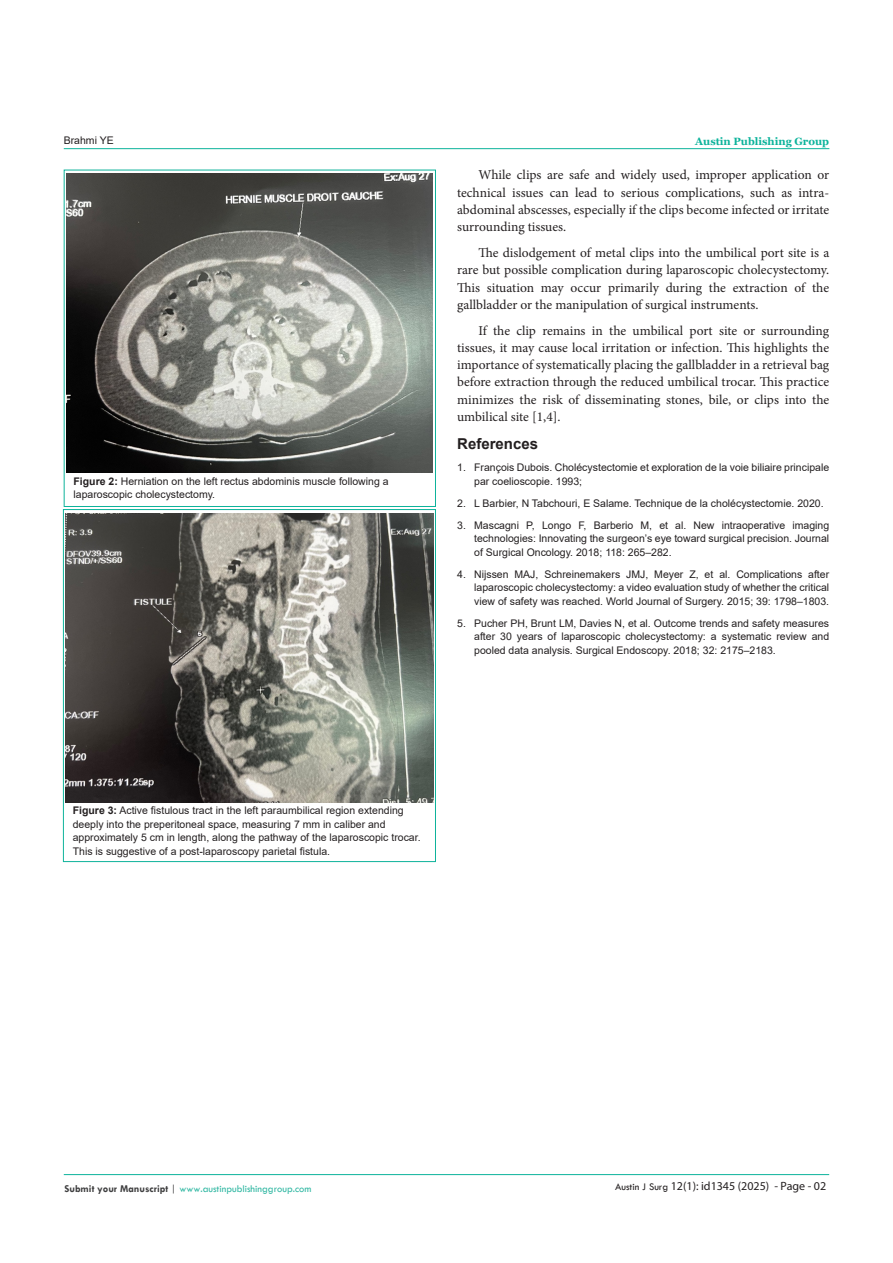
<style>
.page{position:relative;width:893px;height:1263px;background:#fff}
.page>*{position:absolute;margin:0;border:0;box-sizing:border-box;transform-origin:0 0}
.t1{font:700 15px "Arial";color:#231f20}
.t2{font:13.5px/17.2px "Minion Pro";color:#231f20;text-align:justify}
.t3{font:12px "Myriad Pro";color:#231f20}
.List_Paragraph{font:10.5px/13.5px "Arial";color:#231f20}
.t4{font:10.5px "Tw Cen";color:#32b8a3}
.t5{font:700 10.5px "Georgia";color:#0cb39b}
.s1{font-weight:700}
.s2{font-weight:700;color:#3e3e3f}
.s3{color:#3e3e3f}
.s4{font-family:"Tw Cen";font-size:10.5px}
</style>
<div class="page">
<hr style="left:64px;top:1174px;width:765px;height:1px;background:#0cb39b">
<hr style="left:64px;top:148px;width:765px;height:1px;background:#0cb39b">
<div style="left:64px;top:170px;width:372px;height:337px;border:1px solid #0eb39b"></div>
<img style="left:67px;top:173px;width:366px;height:299px">
<div style="left:63px;top:509px;width:373px;height:353px;border:1px solid #0eb39b"></div>
<img style="left:66px;top:513px;width:368px;height:290px">
<p class="List_Paragraph" style="left:64px;top:134px;width:51px">Brahmi YE</p>
<p class="t5" style="left:695px;top:135px;width:135px">Austin Publishing Group</p>
<p class="List_Paragraph" style="left:74px;top:474px;width:317px"><span class="s1">Figure 2:</span> Herniation on the left rectus abdominis muscle following a laparoscopic cholecystectomy.</p>
<p class="t2" style="left:457px;top:167px;width:374px;text-indent:21px">While clips are safe and widely used, improper application or technical issues can lead to serious complications, such as intra&shy;abdominal abscesses, especially if the clips become infected or irritate surrounding tissues.</p>
<p class="t2" style="left:457px;top:244px;width:374px;text-indent:21px">The dislodgement of metal clips into the umbilical port site is a rare but possible complication during laparoscopic cholecystectomy.<br>This situation may occur primarily during the extraction of the gallbladder or the manipulation of surgical instruments.</p>
<p class="t2" style="left:457px;top:322px;width:374px;text-indent:21px">If the clip remains in the umbilical port site or surrounding tissues, it may cause local irritation or infection. This highlights the importance of systematically placing the gallbladder in a retrieval bag before extraction through the reduced umbilical trocar. This practice minimizes the risk of disseminating stones, bile, or clips into the umbilical site [1,4].</p>
<p class="t1" style="left:457px;top:433px;width:82px">References</p>
<p class="List_Paragraph" style="left:474px;top:461px;width:357px;text-indent:-17px">1. François Dubois. Cholécystectomie et exploration de la voie biliaire principale par coelioscopie. 1993;</p>
<p class="List_Paragraph" style="left:457px;top:496px;width:368px">2. L Barbier, N Tabchouri, E Salame. Technique de la cholécystectomie. 2020.</p>
<p class="List_Paragraph" style="left:474px;top:518px;width:357px;text-align:justify;text-indent:-17px">3. Mascagni P, Longo F, Barberio M, et al. New intraoperative imaging technologies: Innovating the surgeon’s eye toward surgical precision. Journal of Surgical Oncology. 2018; 118: 265–282.</p>
<p class="List_Paragraph" style="left:474px;top:567px;width:357px;text-align:justify;text-indent:-17px">4. Nijssen MAJ, Schreinemakers JMJ, Meyer Z, et al. Complications after laparoscopic cholecystectomy: a video evaluation study of whether the critical view of safety was reached. World Journal of Surgery. 2015; 39: 1798–1803.</p>
<p class="List_Paragraph" style="left:474px;top:616px;width:357px;text-align:justify;text-indent:-17px">5. Pucher PH, Brunt LM, Davies N, et al. Outcome trends and safety measures after 30 years of laparoscopic cholecystectomy: a systematic review and pooled data analysis. Surgical Endoscopy. 2018; 32: 2175–2183.</p>
<p class="List_Paragraph" style="left:73px;top:803px;width:349px"><span class="s1">Figure 3:</span> Active fistulous tract in the left paraumbilical region extending deeply into the preperitoneal space, measuring 7 mm in caliber and approximately 5 cm in length, along the pathway of the laparoscopic trocar.<br>This is suggestive of a post-laparoscopy parietal fistula.</p>
<p class="t4" style="left:64px;top:1183px;width:248px"><span class="s2">Submit your Manuscript</span> <span class="s3">|</span> www.austinpublishinggroup.com</p>
<p class="t3" style="left:615px;top:1178px;width:213px"><span class="s4">Austin J Surg</span> 12(1): id1345 (2025) - Page - 02</p>
</div>
